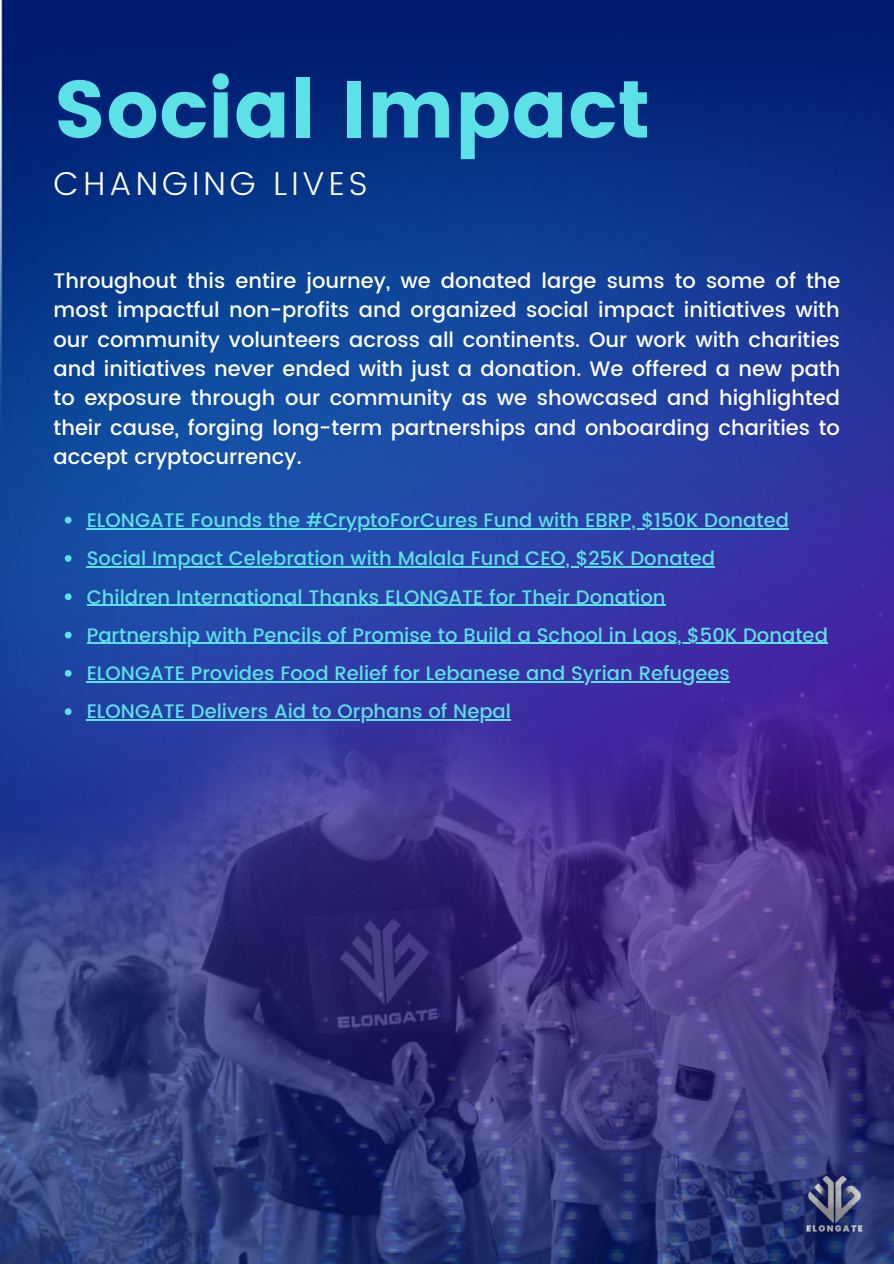
<style>
.page{position:relative;width:894px;height:1264px;background:#fff}
.page>*{position:absolute;margin:0;border:0;box-sizing:border-box;transform-origin:0 0}
.t1{font:81px "Poppins";color:#5ce1e6}
.t2{font:300 33px "Poppins";letter-spacing:.12em;color:#fff}
.t3{font:500 21px/29.2px "Poppins";color:#fff;text-align:justify}
.t4{font:500 19.5px "Poppins";color:#5ce1e6}
</style>
<div class="page">
<img style="left:0;top:0;width:893px;height:672px">
<svg style="left:65px;top:517px;width:7px;height:6px"></svg>
<hr style="left:87px;top:528px;width:701px;height:1px;background:#5ce1e6">
<svg style="left:65px;top:555px;width:7px;height:7px"></svg>
<hr style="left:87px;top:566px;width:628px;height:1px;background:#5ce1e6">
<svg style="left:65px;top:593px;width:7px;height:7px"></svg>
<hr style="left:87px;top:604px;width:578px;height:1px;background:#5ce1e6">
<svg style="left:65px;top:631px;width:7px;height:7px"></svg>
<hr style="left:98px;top:643px;width:729px;height:1px;background:#5ce1e6">
<svg style="left:65px;top:670px;width:7px;height:2px"></svg>
<img style="left:0;top:672px;width:893px;height:591px">
<p class="t1" style="left:54px;top:62px;width:598px">Social Impact</p>
<p class="t2" style="left:54px;top:164px;width:315px">CHANGING LIVES</p>
<p class="t3" style="left:54px;top:266px;width:788px">Throughout this entire journey, we donated large sums to some of the most impactful non-profits and organized social impact initiatives with our community volunteers across all continents. Our work with charities and initiatives never ended with just a donation. We offered a new path to exposure through our community as we showcased and highlighted their cause, forging long-term partnerships and onboarding charities to accept cryptocurrency.</p>
<p class="t4" style="left:87px;top:509px;width:703px">ELONGATE Founds the #CryptoForCures Fund with EBRP, $150K Donated</p>
<p class="t4" style="left:87px;top:547px;width:629px">Social Impact Celebration with Malala Fund CEO, $25K Donated</p>
<p class="t4" style="left:87px;top:585px;width:580px">Children International Thanks ELONGATE for Their Donation</p>
<p class="t4" style="left:87px;top:623px;width:742px">Partnership with Pencils of Promise to Build a School in Laos, $50K Donated</p>
<p class="t4" style="left:87px;top:662px;width:644px">ELONGATE Provides Food Relief for Lebanese and Syrian Refugees</p>
<p class="t4" style="left:87px;top:700px;width:425px">ELONGATE Delivers Aid to Orphans of Nepal</p>
</div>
